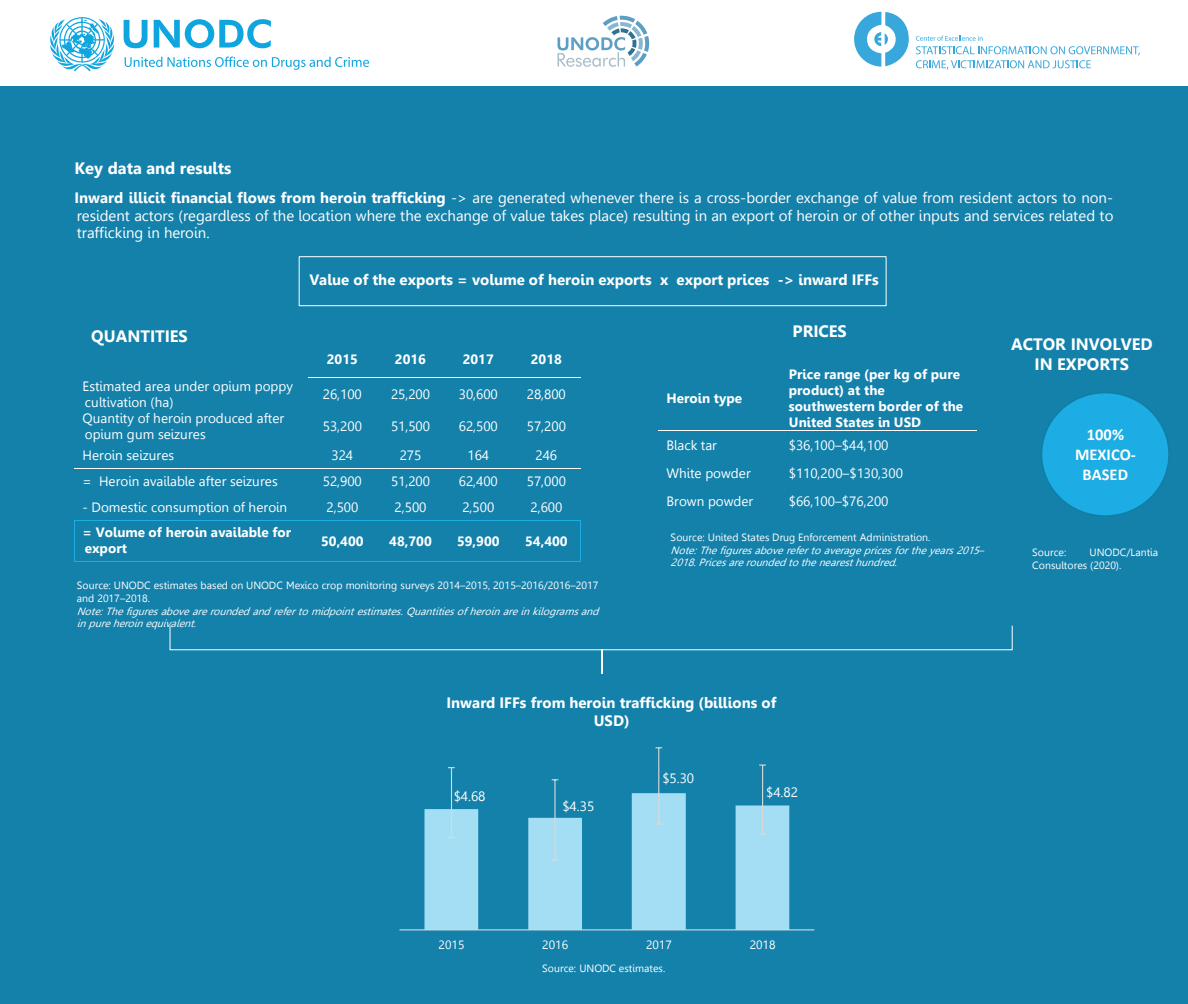
<style>
.page{position:relative;width:1188px;height:1004px;background:#fff}
.page>*{position:absolute;margin:0;border:0;box-sizing:border-box;transform-origin:0 0}
.t1{font:700 16.5px/19.8px "Leelawadee";color:#fff;text-align:center}
.t2{font:700 16.5px/20.1px "Calibri";color:#fff;text-align:center}
.t3{font:15px/17.9px "Leelawadee";color:#fff;text-align:justify}
.t4{font:700 15px/18px "Leelawadee";color:#fff;text-align:center}
.t5{font:13.5px/16.2px "Leelawadee";letter-spacing:-.005em;color:#fff}
.t6{font:700 13.5px/16px "Leelawadee";letter-spacing:.005em;color:#fff}
.t7{font:12px "Leelawadee";letter-spacing:.01em;color:#fff}
.t8{font:italic 10.5px/12.6px "Leelawadee";color:#fff}
.t9{font:10.5px/12.6px "Leelawadee";letter-spacing:.005em;color:#fff}
.s1{font-weight:700}
.s2{font-style:normal}
</style>
<div class="page">
<div style="left:0;top:85px;width:1188px;height:918px;background:#1481ab"></div>
<hr style="left:308px;top:377px;width:69px;height:1px;background:#fff">
<hr style="left:377px;top:377px;width:67px;height:1px;background:#fff">
<hr style="left:445px;top:377px;width:68px;height:1px;background:#fff">
<hr style="left:513px;top:377px;width:68px;height:1px;background:#fff">
<hr style="left:74px;top:468px;width:234px;height:1px;background:#fff">
<hr style="left:309px;top:468px;width:68px;height:1px;background:#fff">
<hr style="left:377px;top:468px;width:67px;height:1px;background:#fff">
<hr style="left:445px;top:468px;width:68px;height:1px;background:#fff">
<hr style="left:513px;top:468px;width:68px;height:1px;background:#fff">
<hr style="left:75px;top:519px;width:233px;height:1px;background:#1cade4">
<hr style="left:309px;top:519px;width:68px;height:1px;background:#1cade4">
<hr style="left:377px;top:519px;width:67px;height:1px;background:#1cade4">
<hr style="left:445px;top:519px;width:68px;height:1px;background:#1cade4">
<hr style="left:513px;top:519px;width:67px;height:1px;background:#1cade4">
<hr style="left:74px;top:520px;width:1px;height:40px;background:#1cade4">
<hr style="left:75px;top:560px;width:233px;height:1px;background:#1cade4">
<hr style="left:308px;top:560px;width:69px;height:1px;background:#1cade4">
<hr style="left:376px;top:560px;width:68px;height:1px;background:#1cade4">
<hr style="left:444px;top:560px;width:69px;height:1px;background:#1cade4">
<hr style="left:512px;top:560px;width:68px;height:1px;background:#1cade4">
<hr style="left:580px;top:520px;width:1px;height:40px;background:#1cade4">
<hr style="left:658px;top:430px;width:123px;height:1px;background:#fff">
<hr style="left:781px;top:430px;width:196px;height:1px;background:#fff">
<div style="left:1042px;top:392px;width:127px;height:124px;background:#1cade4;border-radius:50%"></div>
<svg style="left:169px;top:625px;width:844px;height:49px"></svg>
<svg style="left:424px;top:792px;width:365px;height:136px;fill:#a4def4"></svg>
<hr style="left:451px;top:767px;width:1px;height:41px;background:#d9d9d9">
<svg style="left:448px;top:808px;width:7px;height:29px"></svg>
<hr style="left:554px;top:817px;width:2px;height:42px;background:#d9d9d9">
<hr style="left:554px;top:779px;width:2px;height:38px;background:#d9d9d9">
<hr style="left:658px;top:792px;width:1px;height:31px;background:#d9d9d9">
<hr style="left:658px;top:747px;width:1px;height:45px;background:#d9d9d9">
<hr style="left:762px;top:764px;width:1px;height:41px;background:#d9d9d9">
<svg style="left:759px;top:805px;width:7px;height:29px"></svg>
<hr style="left:399px;top:928px;width:415px;height:2px;background:#d9d9d9">
<div style="left:299px;top:256px;width:587px;height:50px;border:1px solid #fff"></div>
<svg style="left:854px;top:12px;width:55px;height:55px"></svg>
<svg style="left:916px;top:36px;width:224px;height:34px"></svg>
<svg style="left:557px;top:15px;width:93px;height:52px"></svg>
<svg style="left:124px;top:20px;width:24px;height:28px"></svg>
<svg style="left:154px;top:19px;width:117px;height:29px"></svg>
<svg style="left:50px;top:17px;width:65px;height:54px"></svg>
<svg style="left:125px;top:56px;width:244px;height:14px"></svg>
<p class="t1" style="left:74px;top:159px;width:159px">Key data and results</p>
<p class="t3" style="left:74px;top:188px;width:1041px"><span class="s1">Inward illicit financial flows from heroin trafficking</span> -&gt; are generated whenever there is a cross-border exchange of value from resident actors to non&shy;resident actors (regardless of the location where the exchange of value takes place) resulting in an export of heroin or of other inputs and services related to trafficking in heroin.</p>
<p class="t4" style="left:309px;top:270px;width:571px">Value of the exports = volume of heroin exports x export prices -&gt; inward IFFs</p>
<p class="t1" style="left:91px;top:326px;width:98px">QUANTITIES</p>
<p class="t6" style="left:327px;top:351px;width:33px">2015</p>
<p class="t6" style="left:395px;top:351px;width:33px">2016</p>
<p class="t6" style="left:463px;top:351px;width:33px">2017</p>
<p class="t6" style="left:531px;top:351px;width:33px">2018</p>
<p class="t5" style="left:83px;top:377px;width:212px">Estimated area under opium poppy cultivation (ha)</p>
<p class="t5" style="left:323px;top:386px;width:41px">26,100</p>
<p class="t5" style="left:391px;top:386px;width:41px">25,200</p>
<p class="t5" style="left:459px;top:386px;width:41px">30,600</p>
<p class="t5" style="left:527px;top:386px;width:41px">28,800</p>
<p class="t5" style="left:83px;top:410px;width:203px">Quantity of heroin produced after opium gum seizures</p>
<p class="t5" style="left:323px;top:418px;width:41px">53,200</p>
<p class="t5" style="left:391px;top:418px;width:41px">51,500</p>
<p class="t5" style="left:459px;top:418px;width:41px">62,500</p>
<p class="t5" style="left:527px;top:418px;width:41px">57,200</p>
<p class="t5" style="left:83px;top:447px;width:93px">Heroin seizures</p>
<p class="t5" style="left:332px;top:447px;width:23px">324</p>
<p class="t5" style="left:400px;top:447px;width:23px">275</p>
<p class="t5" style="left:468px;top:447px;width:23px">164</p>
<p class="t5" style="left:536px;top:447px;width:23px">246</p>
<p class="t5" style="left:83px;top:473px;width:197px">= Heroin available after seizures</p>
<p class="t5" style="left:323px;top:473px;width:41px">52,900</p>
<p class="t5" style="left:391px;top:473px;width:41px">51,200</p>
<p class="t5" style="left:459px;top:473px;width:41px">62,400</p>
<p class="t5" style="left:527px;top:473px;width:41px">57,000</p>
<p class="t5" style="left:83px;top:499px;width:206px">- Domestic consumption of heroin</p>
<p class="t5" style="left:326px;top:499px;width:33px">2,500</p>
<p class="t5" style="left:395px;top:499px;width:33px">2,500</p>
<p class="t5" style="left:462px;top:499px;width:33px">2,500</p>
<p class="t5" style="left:531px;top:499px;width:33px">2,600</p>
<p class="t6" style="left:83px;top:524px;width:210px">= Volume of heroin available for export</p>
<p class="t6" style="left:321px;top:532px;width:44px">50,400</p>
<p class="t6" style="left:389px;top:532px;width:44px">48,700</p>
<p class="t6" style="left:457px;top:532px;width:44px">59,900</p>
<p class="t6" style="left:525px;top:532px;width:44px">54,400</p>
<p class="t9" style="left:77px;top:579px;width:523px">Source: UNODC estimates based on UNODC Mexico crop monitoring surveys 2014–2015, 2015–2016/2016–2017 and 2017–2018.</p>
<p class="t8" style="left:77px;top:604px;width:527px">Note:Thefiguresaboveareroundedandrefertomidpointestimates.Quantitiesofheroinareinkilograms and inpureheroinequivalent.</p>
<p class="t6" style="left:666px;top:390px;width:77px">Heroin type</p>
<p class="t1" style="left:792px;top:321px;width:56px">PRICES</p>
<p class="t6" style="left:789px;top:366px;width:176px">Price range (per kg of pure product) at the southwestern border of the<br>United States in USD</p>
<p class="t5" style="left:666px;top:437px;width:52px">Black tar</p>
<p class="t5" style="left:789px;top:437px;width:101px">$36,100–$44,100</p>
<p class="t5" style="left:666px;top:465px;width:86px">White powder</p>
<p class="t5" style="left:789px;top:465px;width:116px">$110,200–$130,300</p>
<p class="t5" style="left:666px;top:493px;width:88px">Brown powder</p>
<p class="t5" style="left:789px;top:493px;width:101px">$66,100–$76,200</p>
<p class="t8" style="left:671px;top:531px;width:315px"><span class="s2">Source: United States Drug Enforcement Administration.<br></span>Note:Thefiguresaboverefertoaveragepricesfortheyears2015<span class="s2">–<br></span>2018. Pricesareroundedtothenearesthundred.</p>
<p class="t1" style="left:1011px;top:334px;width:143px">ACTOR INVOLVED<br>IN EXPORTS</p>
<p class="t2" style="left:1075px;top:424px;width:62px">100%<br>MEXICO-<br>BASED</p>
<p class="t9" style="left:1032px;top:546px;width:127px;text-indent:57px">UNODC/Lantia<br>Consultores (2020).</p>
<p class="t9" style="left:1032px;top:546px;width:36px">Source:</p>
<p class="t4" style="left:446px;top:693px;width:332px">Inward IFFs from heroin trafficking (billions of<br>USD)</p>
<p class="t5" style="left:454px;top:787px;width:33px">$4.68</p>
<p class="t5" style="left:562px;top:797px;width:33px">$4.35</p>
<p class="t5" style="left:662px;top:770px;width:33px">$5.30</p>
<p class="t5" style="left:766px;top:784px;width:33px">$4.82</p>
<p class="t7" style="left:439px;top:937px;width:27px">2015</p>
<p class="t7" style="left:542px;top:937px;width:27px">2016</p>
<p class="t7" style="left:646px;top:937px;width:27px">2017</p>
<p class="t7" style="left:750px;top:937px;width:27px">2018</p>
<p class="t9" style="left:542px;top:961px;width:125px">Source: UNODC estimates.</p>
</div>
